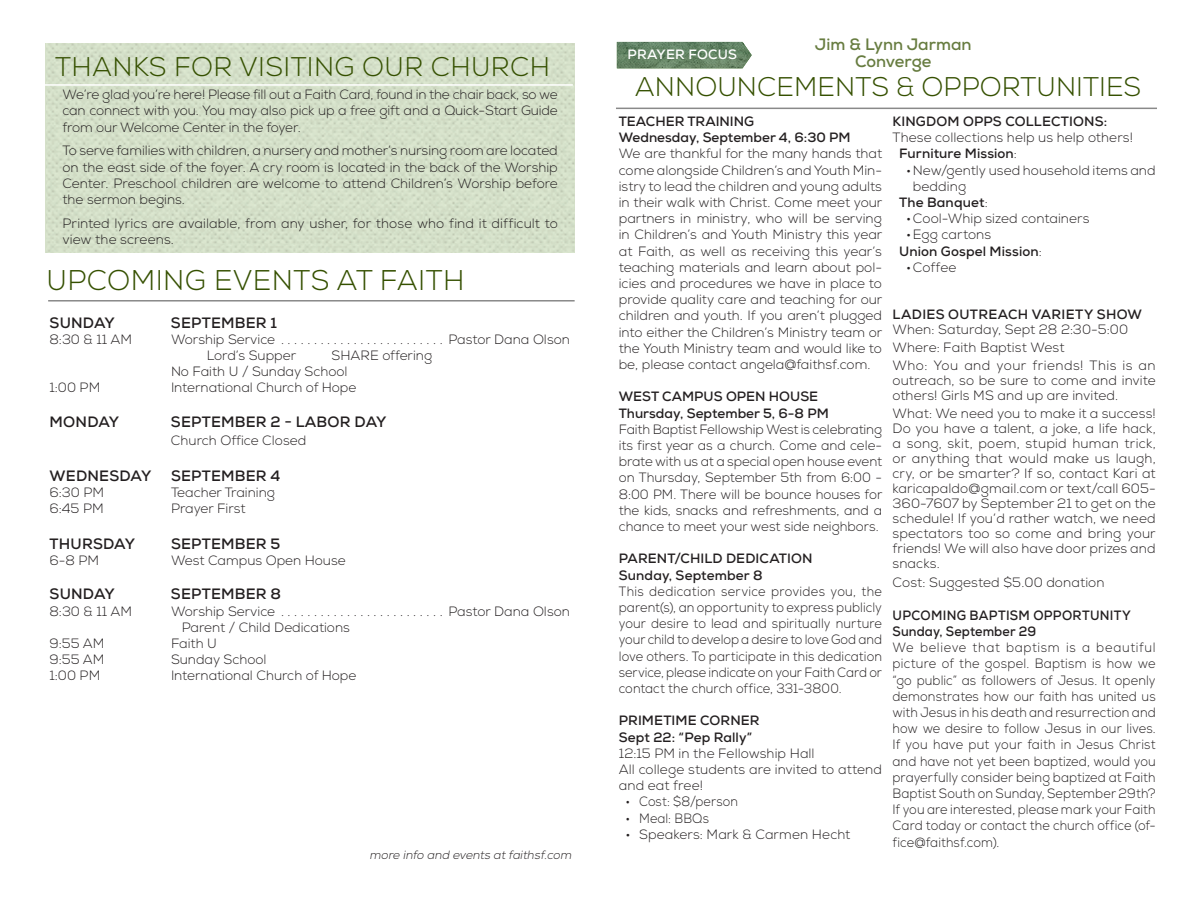
<style>
.page{position:relative;width:1188px;height:918px;background:#fff}
.page>*{position:absolute;margin:0;border:0;box-sizing:border-box;transform-origin:0 0}
.t1{font:300 28.5px "Nexa";letter-spacing:.015em;color:#355000}
.t2{font:300 27px "Nexa";letter-spacing:.005em;color:#355000}
.t3{font:700 16.5px "Nexa";color:#677c40}
.t4{font:700 15px "Nexa";letter-spacing:.015em;color:#231f20}
.t5{font:300 13.5px/16.2px "Nexa";color:#231f20;text-align:justify}
.t6{font:300 13.5px/16.2px "Nexa";color:#231f20;text-align:justify;scale:.94 1}
.t7{font:700 13.5px "Nexa";letter-spacing:.01em;color:#231f20}
.t8{font:700 13.5px "Nexa";letter-spacing:.01em;color:#231f20;scale:.94 1}
.t9{font:300 13.5px "Nexa";color:#231f20;scale:.93 1}
.t10{font:700 13.5px "Nexa";letter-spacing:.015em;color:#fff}
.t11{font:italic 300 12px "Nexa";color:#231f20}
.s1{font-weight:300}
</style>
<div class="page">
<img style="left:617px;top:42px;width:135px;height:26px">
<hr style="left:616px;top:108px;width:541px;height:1px;background:#898989">
<img style="left:46px;top:44px;width:529px;height:209px">
<hr style="left:48px;top:300px;width:527px;height:2px;background:#898989">
<hr style="left:44px;top:84px;width:529px;height:2px;background:#fff">
<p class="t2" style="left:55px;top:51px;width:496px">THANKS FOR VISITING OUR CHURCH</p>
<p class="t5" style="left:63px;top:87px;width:497px">We’re glad you’re here! Please fill out a Faith Card, found in the chair back, so we can connect with you. You may also pick up a free gift and a Quick-Start Guide from our Welcome Center in the foyer.</p>
<p class="t5" style="left:63px;top:143px;width:497px">To serve families with children, a nursery and mother’s nursing room are located on the east side of the foyer. A cry room is located in the back of the Worship Center. Preschool children are welcome to attend Children’s Worship before the sermon begins.</p>
<p class="t5" style="left:63px;top:215px;width:497px">Printed lyrics are available, from any usher, for those who find it difficult to view the screens.</p>
<p class="t1" style="left:47px;top:263px;width:419px">UPCOMING EVENTS AT FAITH</p>
<p class="t4" style="left:50px;top:313px;width:67px">SUNDAY</p>
<p class="t4" style="left:171px;top:313px;width:108px">SEPTEMBER 1</p>
<p class="t5" style="left:50px;top:332px;width:84px">8:30 &amp; 11 AM</p>
<p class="t5" style="left:171px;top:332px;width:111px">Worship Service ..........................</p>
<p class="t5" style="left:448px;top:332px;width:123px">Pastor Dana Olson</p>
<p class="t5" style="left:207px;top:348px;width:91px">Lord’s Supper</p>
<p class="t5" style="left:332px;top:348px;width:102px">SHARE offering</p>
<p class="t5" style="left:171px;top:364px;width:178px">No Faith U / Sunday School</p>
<p class="t5" style="left:50px;top:380px;width:52px">1:00 PM</p>
<p class="t5" style="left:171px;top:380px;width:187px">International Church of Hope</p>
<p class="t4" style="left:50px;top:412px;width:71px">MONDAY</p>
<p class="t4" style="left:171px;top:412px;width:217px">SEPTEMBER 2 - LABOR DAY</p>
<p class="t5" style="left:171px;top:432px;width:137px">Church Office Closed</p>
<p class="t4" style="left:50px;top:466px;width:103px">WEDNESDAY</p>
<p class="t4" style="left:171px;top:466px;width:111px">SEPTEMBER 4</p>
<p class="t5" style="left:50px;top:485px;width:56px">6:30 PM</p>
<p class="t5" style="left:171px;top:485px;width:106px">Teacher Training</p>
<p class="t5" style="left:50px;top:501px;width:56px">6:45 PM</p>
<p class="t5" style="left:171px;top:501px;width:76px">Prayer First</p>
<p class="t4" style="left:50px;top:534px;width:87px">THURSDAY</p>
<p class="t4" style="left:171px;top:534px;width:111px">SEPTEMBER 5</p>
<p class="t5" style="left:50px;top:553px;width:51px">6-8 PM</p>
<p class="t5" style="left:171px;top:553px;width:176px">West Campus Open House</p>
<p class="t4" style="left:50px;top:585px;width:67px">SUNDAY</p>
<p class="t4" style="left:171px;top:585px;width:112px">SEPTEMBER 8</p>
<p class="t5" style="left:50px;top:603px;width:84px">8:30 &amp; 11 AM</p>
<p class="t5" style="left:171px;top:603px;width:111px">Worship Service ..........................</p>
<p class="t5" style="left:448px;top:603px;width:123px">Pastor Dana Olson</p>
<p class="t5" style="left:182px;top:620px;width:170px">Parent / Child Dedications</p>
<p class="t5" style="left:50px;top:636px;width:56px">9:55 AM</p>
<p class="t5" style="left:171px;top:636px;width:47px">Faith U</p>
<p class="t5" style="left:50px;top:652px;width:56px">9:55 AM</p>
<p class="t5" style="left:171px;top:652px;width:97px">Sunday School</p>
<p class="t5" style="left:50px;top:668px;width:52px">1:00 PM</p>
<p class="t5" style="left:171px;top:668px;width:187px">International Church of Hope</p>
<p class="t11" style="left:370px;top:848px;width:206px">more info and events atfaithsf.com</p>
<p class="t3" style="left:815px;top:34px;width:158px">Jim &amp; Lynn Jarman</p>
<p class="t3" style="left:855px;top:51px;width:78px">Converge</p>
<p class="t2" style="left:635px;top:71px;width:508px">ANNOUNCEMENTS &amp; OPPORTUNITIES</p>
<p class="t10" style="left:628px;top:46px;width:111px">PRAYER FOCUS</p>
<p class="t7" style="left:619px;top:113px;width:137px">TEACHER TRAINING</p>
<p class="t7" style="left:619px;top:129px;width:233px">Wednesday, September 4, 6:30 PM</p>
<p class="t5" style="left:619px;top:146px;width:265px">We are thankful for the many hands that come alongside Children’s and Youth Min&shy;istry to lead the children and young adults in their walk with Christ. Come meet your partners in ministry, who will be serving in Children’s and Youth Ministry this year at Faith, as well as receiving this year’s teaching materials and learn about pol&shy;icies and procedures we have in place to provide quality care and teaching for our children and youth. If you aren’t plugged into either the Children’s Ministry team or the Youth Ministry team and would like to be, please contact angela@faithsf.com.</p>
<p class="t7" style="left:619px;top:388px;width:201px">WEST CAMPUS OPEN HOUSE</p>
<p class="t7" style="left:619px;top:404px;width:212px">Thursday, September 5, 6-8 PM</p>
<p class="t5" style="left:619px;top:421px;width:265px">Faith Baptist Fellowship West is celebrating its first year as a church. Come and cele&shy;brate with us at a special open house event on Thursday, September 5th from 6:00 - 8:00 PM. There will be bounce houses for the kids, snacks and refreshments, and a chance to meet your west side neighbors.</p>
<p class="t7" style="left:619px;top:550px;width:195px">PARENT/CHILD DEDICATION</p>
<p class="t7" style="left:619px;top:566px;width:145px">Sunday, September 8</p>
<p class="t6" style="left:619px;top:583px;width:282px">This dedication service provides you, the parent(s), an opportunity to express publicly your desire to lead and spiritually nurture your child to develop a desire to love God and love others. To participate in this dedication service, please indicate on your Faith Card or contact the church office, 331-3800.</p>
<p class="t7" style="left:619px;top:712px;width:142px">PRIMETIME CORNER</p>
<p class="t7" style="left:619px;top:728px;width:135px">Sept 22: “Pep Rally”</p>
<p class="t5" style="left:619px;top:745px;width:197px">12:15 PM in the Fellowship Hall</p>
<p class="t5" style="left:619px;top:762px;width:265px">All college students are invited to attend and eat free!</p>
<p class="t9" style="left:626px;top:794px;width:122px">• Cost: $8/person</p>
<p class="t9" style="left:626px;top:810px;width:91px">• Meal: BBQs</p>
<p class="t5" style="left:626px;top:826px;width:226px">• Speakers: Mark &amp; Carmen Hecht</p>
<p class="t7" style="left:892px;top:113px;width:216px">KINGDOM OPPS COLLECTIONS:</p>
<p class="t5" style="left:892px;top:130px;width:242px">These collections help us help others!</p>
<p class="t7" style="left:899px;top:145px;width:119px">Furniture Mission<span class="s1">:</span></p>
<p class="t5" style="left:913px;top:162px;width:244px;text-indent:-7px">•New/gently used household items and bedding</p>
<p class="t7" style="left:899px;top:194px;width:90px">The Banquet<span class="s1">:</span></p>
<p class="t5" style="left:906px;top:211px;width:185px">•Cool-Whip sized containers</p>
<p class="t5" style="left:906px;top:227px;width:87px">•Egg cartons</p>
<p class="t7" style="left:899px;top:242px;width:144px">Union Gospel Mission<span class="s1">:</span></p>
<p class="t5" style="left:906px;top:259px;width:52px">•Coffee</p>
<p class="t7" style="left:893px;top:306px;width:251px">LADIES OUTREACH VARIETY SHOW</p>
<p class="t5" style="left:892px;top:322px;width:237px">When: Saturday, Sept 28 2:30-5:00</p>
<p class="t5" style="left:892px;top:340px;width:174px">Where: Faith Baptist West</p>
<p class="t5" style="left:892px;top:358px;width:265px;line-height:15px">Who: You and your friends! This is an outreach, so be sure to come and invite others! Girls MS and up are invited.</p>
<p class="t5" style="left:892px;top:406px;width:265px;line-height:15px">What: We need you to make it a success!<br>Do you have a talent, a joke, a life hack, a song, skit, poem, stupid human trick, or anything that would make us laugh, cry, or be smarter? If so, contact Kari at karicapaldo@gmail.com or text/call 605- 360-7607 by September 21 to get on the schedule! If you’d rather watch, we need spectators too so come and bring your friends! We will also have door prizes and snacks.</p>
<p class="t5" style="left:892px;top:575px;width:214px">Cost: Suggested $5.00 donation</p>
<p class="t8" style="left:893px;top:607px;width:255px">UPCOMING BAPTISM OPPORTUNITY</p>
<p class="t8" style="left:892px;top:623px;width:155px">Sunday, September 29</p>
<p class="t6" style="left:892px;top:640px;width:282px">We believe that baptism is a beautiful picture of the gospel. Baptism is how we “go public” as followers of Jesus. It openly demonstrates how our faith has united us with Jesus in his death and resurrection and how we desire to follow Jesus in our lives.<br>If you have put your faith in Jesus Christ and have not yet been baptized, would you prayerfully consider being baptized at Faith Baptist South on Sunday, September 29th?<br>If you are interested, please mark your Faith Card today or contact the church office (of&shy;fice@faithsf.com).</p>
</div>
